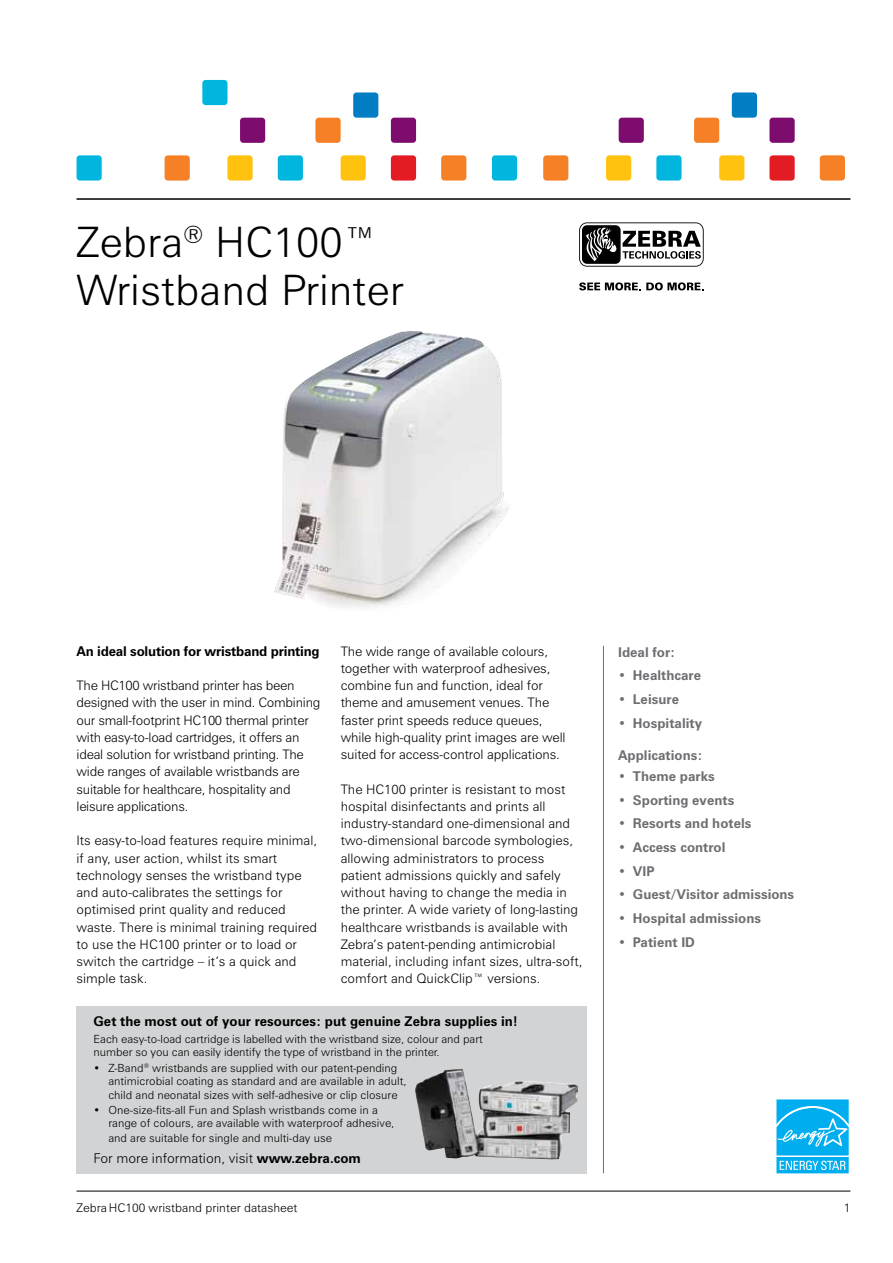
<style>
.page{position:relative;width:893px;height:1263px;background:#fff}
.page>*{position:absolute;margin:0;border:0;box-sizing:border-box;transform-origin:0 0}
.t1{font:300 42px/48px "Zurich BT";color:#000}
.t2{font:700 13.5px "Zurich BT";color:#6d6e71}
.t3{font:700 13.5px "Zurich BT";color:#000}
.t4{font:300 13.5px "Zurich BT";color:#000}
.t5{font:300 13.2px/17.2px "Zurich BT";color:#000}
.t6{font:300 13.2px/17.2px "Zurich BT";letter-spacing:-.02em;color:#000}
.t7{font:300 12px "Zurich BT";color:#000}
.t8{font:300 11.25px/13.5px "Zurich BT";color:#000}
.s1{font-weight:700}
.s2{font-weight:300}
</style>
<div class="page">
<hr style="left:77px;top:1191px;width:773px;height:1px;background:#000">
<div style="left:77px;top:1006px;width:510px;height:167px;background:#d1d3d4"></div>
<img style="left:415px;top:1068px;width:163px;height:91px">
<hr style="left:603px;top:646px;width:1px;height:527px;background:#6d6e71">
<img style="left:274px;top:331px;width:235px;height:277px">
<svg style="left:776px;top:1099px;width:73px;height:75px"></svg>
<svg style="left:579px;top:282px;width:125px;height:8px"></svg>
<svg style="left:579px;top:222px;width:125px;height:45px"></svg>
<div style="left:353px;top:92px;width:25px;height:26px;background:#007dc3;border-radius:3px"></div>
<div style="left:227px;top:155px;width:26px;height:26px;background:#ffc20e;border-radius:3px"></div>
<div style="left:341px;top:155px;width:25px;height:26px;background:#ffc20e;border-radius:3px"></div>
<div style="left:315px;top:118px;width:26px;height:25px;background:#f58025;border-radius:3px"></div>
<div style="left:441px;top:155px;width:25px;height:26px;background:#f58025;border-radius:3px"></div>
<div style="left:165px;top:155px;width:25px;height:26px;background:#f58025;border-radius:3px"></div>
<div style="left:202px;top:80px;width:25px;height:25px;background:#00b6de;border-radius:3px"></div>
<div style="left:278px;top:155px;width:25px;height:26px;background:#00b6de;border-radius:3px"></div>
<div style="left:77px;top:155px;width:25px;height:26px;background:#00b6de;border-radius:3px"></div>
<div style="left:240px;top:118px;width:25px;height:25px;background:#7e0c6e;border-radius:3px"></div>
<div style="left:391px;top:118px;width:25px;height:25px;background:#7e0c6e;border-radius:3px"></div>
<div style="left:391px;top:155px;width:25px;height:26px;background:#e31b23;border-radius:3px"></div>
<div style="left:732px;top:92px;width:25px;height:26px;background:#007dc3;border-radius:3px"></div>
<div style="left:606px;top:155px;width:25px;height:26px;background:#ffc20e;border-radius:3px"></div>
<div style="left:719px;top:155px;width:25px;height:26px;background:#ffc20e;border-radius:3px"></div>
<div style="left:694px;top:118px;width:25px;height:25px;background:#f58025;border-radius:3px"></div>
<div style="left:820px;top:155px;width:25px;height:26px;background:#f58025;border-radius:3px"></div>
<div style="left:543px;top:155px;width:25px;height:26px;background:#f58025;border-radius:3px"></div>
<div style="left:656px;top:155px;width:25px;height:26px;background:#00b6de;border-radius:3px"></div>
<div style="left:492px;top:155px;width:25px;height:26px;background:#00b6de;border-radius:3px"></div>
<div style="left:619px;top:118px;width:25px;height:25px;background:#7e0c6e;border-radius:3px"></div>
<div style="left:769px;top:118px;width:26px;height:25px;background:#7e0c6e;border-radius:3px"></div>
<div style="left:769px;top:155px;width:26px;height:26px;background:#e31b23;border-radius:3px"></div>
<hr style="left:77px;top:198px;width:773px;height:2px;background:#000">
<h1 class="t1" style="left:77px;top:217px;width:329px">Zebra<sup>®</sup> HC100™<br>Wristband Printer</h1>
<p class="t3" style="left:77px;top:643px;width:245px">An ideal solution for wristband printing</p>
<p class="t6" style="left:77px;top:677px;width:245px">The HC100 wristband printer has been designed with the user in mind. Combining our small-footprint HC100 thermal printer with easy-to-load cartridges, it offers an ideal solution for wristband printing. The wide ranges of available wristbands are suitable for healthcare, hospitality and leisure applications.</p>
<p class="t5" style="left:77px;top:832px;width:242px">Its easy-to-load features require minimal, if any, user action, whilst its smart technology senses the wristband type and auto-calibrates the settings for optimised print quality and reduced waste. There is minimal training required to use the HC100 printer or to load or switch the cartridge – it’s a quick and simple task.</p>
<p class="t5" style="left:341px;top:642px;width:226px">The wide range of available colours, together with waterproof adhesives, combine fun and function, ideal for theme and amusement venues. The faster print speeds reduce queues, while high-quality print images are well suited for access-control applications.</p>
<p class="t5" style="left:341px;top:780px;width:243px">The HC100 printer is resistant to most hospital disinfectants and prints all industry-standard one-dimensional and two-dimensional barcode symbologies, allowing administrators to process patient admissions quickly and safely without having to change the media in the printer. A wide variety of long-lasting healthcare wristbands is available with Zebra’s patent-pending antimicrobial material, including infant sizes, ultra-soft, comfort and QuickClip™ versions.</p>
<p class="t3" style="left:94px;top:1013px;width:426px">Get the most out of your resources: put genuine Zebra supplies in!</p>
<p class="t8" style="left:94px;top:1032px;width:391px">Each easy-to-load cartridge is labelled with the wristband size, colour and part number so you can easily identify the type of wristband in the printer.</p>
<p class="t8" style="left:108px;top:1061px;width:300px;text-indent:-15px">• Z-Band<sup>®</sup> wristbands are supplied with our patent-pending antimicrobial coating as standard and are available in adult, child and neonatal sizes with self-adhesive or clip closure</p>
<p class="t8" style="left:108px;top:1103px;width:287px;text-indent:-15px">• One-size-fits-all Fun and Splash wristbands come in a range of colours, are available with waterproof adhesive,</p>
<p class="t8" style="left:108px;top:1131px;width:225px">and are suitable for single and multi-day use</p>
<p class="t4" style="left:94px;top:1150px;width:269px">For more information, visit <span class="s1">www.zebra.com</span></p>
<p class="t2" style="left:618px;top:644px;width:59px">Ideal for:</p>
<p class="t2" style="left:618px;top:667px;width:85px"><span class="s2">•</span> Healthcare</p>
<p class="t2" style="left:618px;top:691px;width:62px"><span class="s2">•</span> Leisure</p>
<p class="t2" style="left:618px;top:714px;width:86px"><span class="s2">•</span> Hospitality</p>
<p class="t2" style="left:618px;top:747px;width:86px">Applications:</p>
<p class="t2" style="left:618px;top:768px;width:98px"><span class="s2">•</span> Theme parks</p>
<p class="t2" style="left:618px;top:792px;width:118px"><span class="s2">•</span> Sporting events</p>
<p class="t2" style="left:618px;top:815px;width:135px"><span class="s2">•</span> Resorts and hotels</p>
<p class="t2" style="left:618px;top:839px;width:109px"><span class="s2">•</span> Access control</p>
<p class="t2" style="left:618px;top:863px;width:38px"><span class="s2">•</span> VIP</p>
<p class="t2" style="left:618px;top:886px;width:178px"><span class="s2">•</span> Guest/Visitor admissions</p>
<p class="t2" style="left:618px;top:910px;width:145px"><span class="s2">•</span> Hospital admissions</p>
<p class="t2" style="left:618px;top:933px;width:78px"><span class="s2">•</span> Patient ID</p>
<p class="t7" style="left:77px;top:1200px;width:222px">Zebra HC100 wristband printer datasheet</p>
<p class="t7" style="left:844px;top:1200px;width:8px">1</p>
</div>
